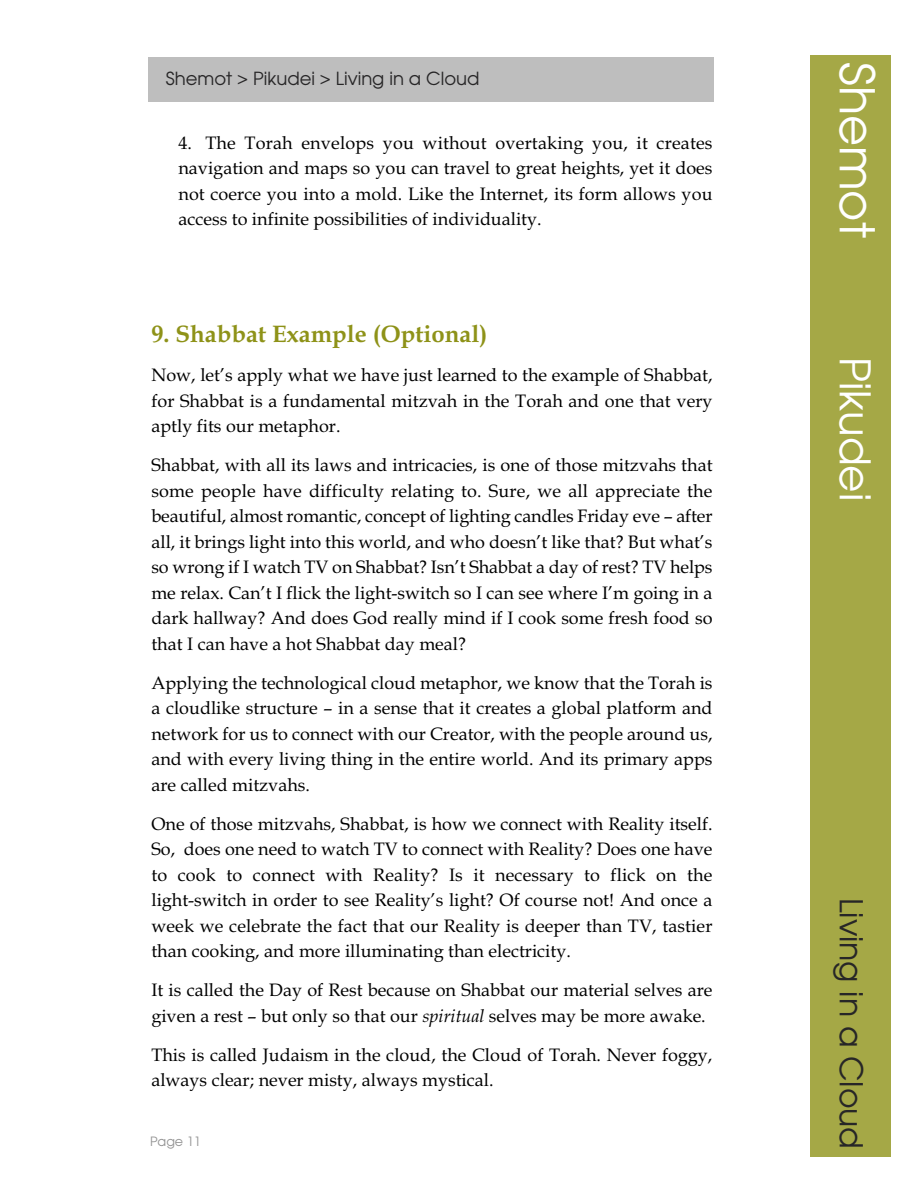
<style>
.page{position:relative;width:918px;height:1188px;background:#fff}
.page>*{position:absolute;margin:0;border:0;box-sizing:border-box;transform-origin:0 0}
.t1{font:47.7px "Avalon Plain";color:#fff}
.t2{font:42px "Avalon Plain";color:#fff}
.t3{font:31.5px "Avalon Plain";color:#272627}
.t4{font:700 24px "Book Antiqua";color:#8e9218}
.t5{font:18px/25.5px "Book Antiqua";color:#000;text-align:justify}
.t6{font:18px "Avalon Plain";color:#272627}
.t7{font:12.75px "Avalon Plain";color:#939393}
.s1{font-style:italic}
</style>
<div class="page">
<div style="left:810px;top:55px;width:81px;height:1101px;background:#a5a846"></div>
<div style="left:148px;top:57px;width:566px;height:45px;background:#bebebe"></div>
<p class="t6" style="left:166px;top:68px;width:315px">Shemot &gt; Pikudei &gt; Living in a Cloud</p>
<h1 class="t1" style="left:884px;top:62px;width:177px;rotate:90deg">Shemot</h1>
<p class="t5" style="left:178px;top:130px;width:536px">4. The Torah envelops you without overtaking you, it creates navigation and maps so you can travel to great heights, yet it does not coerce you into a mold. Like the Internet, its form allows you access to infinite possibilities of individuality.</p>
<h3 class="t4" style="left:151px;top:320px;width:337px">9. Shabbat Example (Optional)</h3>
<p class="t5" style="left:151px;top:362px;width:563px">Now, let’s apply what we have just learned to the example of Shabbat, for Shabbat is a fundamental mitzvah in the Torah and one that very aptly fits our metaphor.</p>
<p class="t5" style="left:151px;top:452px;width:563px">Shabbat, with all its laws and intricacies, is one of those mitzvahs that some people have difficulty relating to. Sure, we all appreciate the beautiful, almost romantic, concept of lighting candles Friday eve – after all, it brings light into this world, and who doesn’t like that? But what’s so wrong if I watch TV on Shabbat? Isn’t Shabbat a day of rest? TV helps me relax. Can’t I flick the light-switch so I can see where I’m going in a dark hallway? And does God really mind if I cook some fresh food so that I can have a hot Shabbat day meal?</p>
<p class="t5" style="left:151px;top:670px;width:563px">Applying the technological cloud metaphor, we know that the Torah is a cloudlike structure – in a sense that it creates a global platform and network for us to connect with our Creator, with the people around us, and with every living thing in the entire world. And its primary apps are called mitzvahs.</p>
<p class="t5" style="left:151px;top:811px;width:563px">One of those mitzvahs, Shabbat, is how we connect with Reality itself.<br>So, does one need to watch TV to connect with Reality? Does one have to cook to connect with Reality? Is it necessary to flick on the light-switch in order to see Reality’s light? Of course not! And once a week we celebrate the fact that our Reality is deeper than TV, tastier than cooking, and more illuminating than electricity.</p>
<p class="t5" style="left:151px;top:977px;width:563px">It is called the Day of Rest because on Shabbat our material selves are given a rest – but only so that our <span class="s1">spiritual</span> selves may be more awake.</p>
<p class="t5" style="left:151px;top:1042px;width:563px">This is called Judaism in the cloud, the Cloud of Torah. Never foggy, always clear; never misty, always mystical.</p>
<p class="t7" style="left:150px;top:1134px;width:52px">Page 11</p>
<h2 class="t2" style="left:879px;top:357px;width:146px;rotate:90deg">Pikudei</h2>
<h3 class="t3" style="left:869px;top:898px;width:253px;rotate:90deg">Living in a Cloud</h3>
</div>
